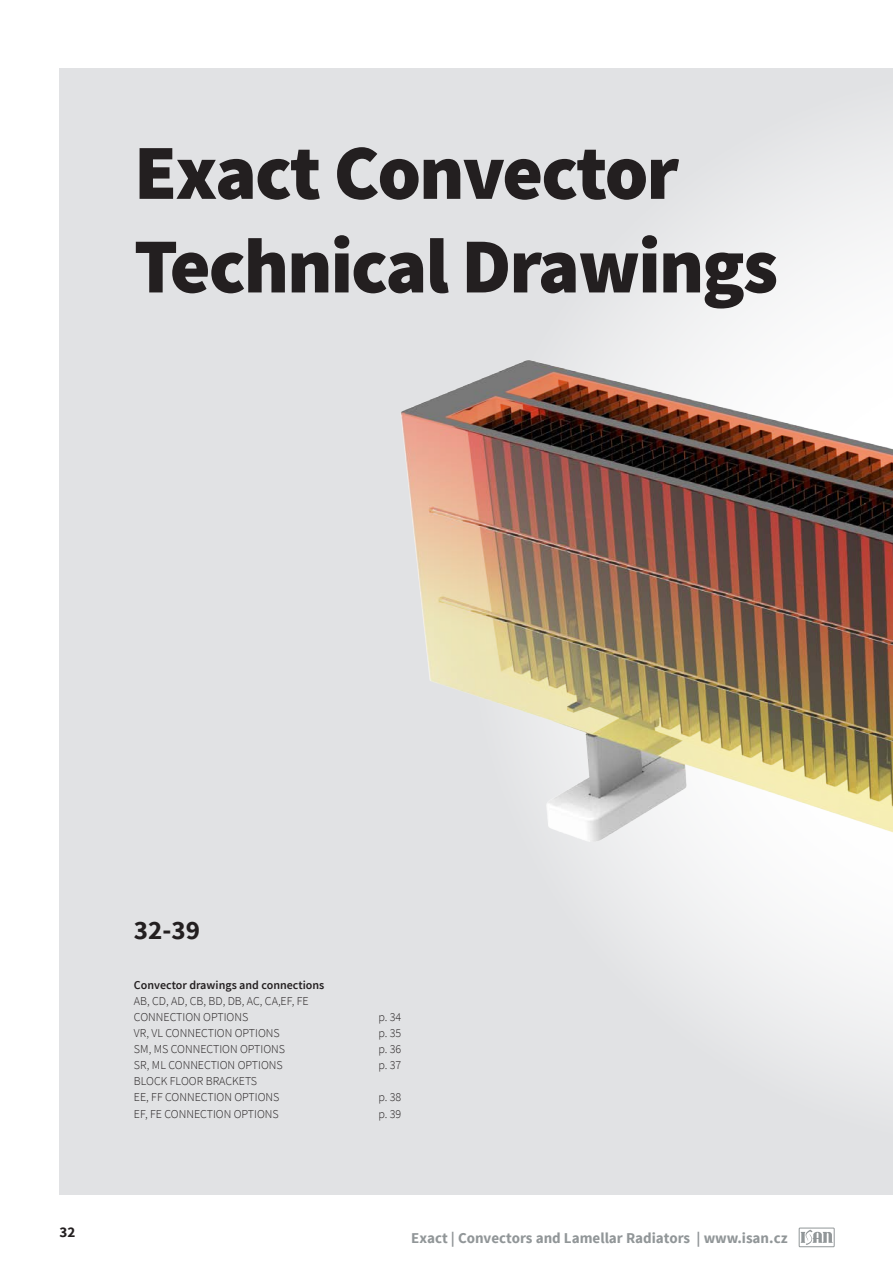
<style>
.page{position:relative;width:893px;height:1263px;background:#fff}
.page>*{position:absolute;margin:0;border:0;box-sizing:border-box;transform-origin:0 0}
.t1{font:900 78px/93.6px "Source Sans Pro";letter-spacing:-.025em;color:#231f20}
.t2{font:700 27px "Source Sans Pro";color:#231f20}
.t3{font:700 15px "Source Sans Pro";color:#919698}
.t4{font:700 15px "Source Sans Pro";color:#231f20}
.t5{font:300 12px/16px "Source Sans Pro";color:#231f20}
.t6{font:600 12px "Source Sans Pro";color:#231f20}
</style>
<div class="page">
<div style="left:799px;top:1227px;width:36px;height:20px;border:1px solid #919698"></div>
<svg style="left:801px;top:1229px;width:31px;height:16px"></svg>
<div style="left:60px;top:68px;width:833px;height:1127px;background:#e1e2e4"></div>
<svg style="left:629px;top:152px;width:264px;height:182px;fill:#eeeeef"></svg>
<img style="left:401px;top:334px;width:492px;height:733px">
<h1 class="t1" style="left:134px;top:130px;width:646px">Exact Convector<br>Technical Drawings</h1>
<p class="t4" style="left:60px;top:1222px;width:17px">32</p>
<h2 class="t2" style="left:134px;top:912px;width:67px">32-39</h2>
<p class="t6" style="left:134px;top:977px;width:192px">Convector drawings and connections</p>
<p class="t5" style="left:134px;top:993px;width:176px">AB, CD, AD, CB, BD, DB, AC, CA,EF, FE<br>CONNECTION OPTIONS</p>
<p class="t5" style="left:378px;top:1009px;width:24px">p. 34</p>
<p class="t5" style="left:134px;top:1025px;width:147px">VR, VL CONNECTION OPTIONS</p>
<p class="t5" style="left:378px;top:1025px;width:24px">p. 35</p>
<p class="t5" style="left:134px;top:1041px;width:153px">SM, MS CONNECTION OPTIONS</p>
<p class="t5" style="left:378px;top:1041px;width:24px">p. 36</p>
<p class="t5" style="left:134px;top:1057px;width:150px">SR, ML CONNECTION OPTIONS</p>
<p class="t5" style="left:378px;top:1057px;width:24px">p. 37</p>
<p class="t5" style="left:134px;top:1073px;width:147px">BLOCK FLOOR BRACKETS<br>EE, FF CONNECTION OPTIONS</p>
<p class="t5" style="left:378px;top:1089px;width:24px">p. 38</p>
<p class="t5" style="left:134px;top:1105px;width:146px">EF, FE CONNECTION OPTIONS</p>
<p class="t5" style="left:378px;top:1105px;width:24px">p. 39</p>
<p class="t3" style="left:411px;top:1228px;width:378px">Exact | Convectors and Lamellar Radiators | www.isan.cz</p>
</div>
